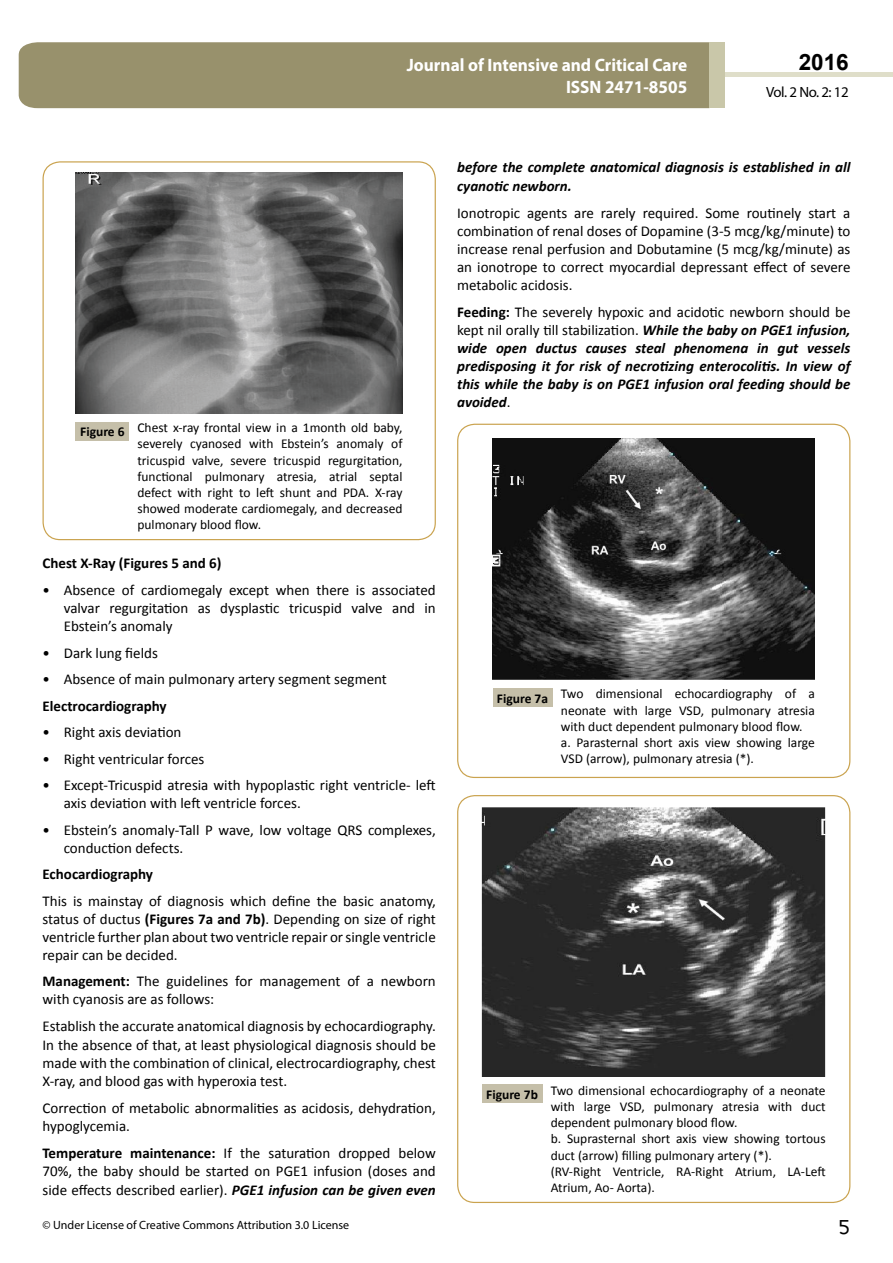
<style>
.page{position:relative;width:893px;height:1263px;background:#fff}
.page>*{position:absolute;margin:0;border:0;box-sizing:border-box;transform-origin:0 0}
.t1{font:25.5px "Tunga";color:#000}
.t2{font:700 22.5px "Arial";color:#000}
.t3{font:700 18px/21.6px "Myriad Pro";color:#fff;text-align:right;scale:.96 1}
.t4{font:15px/18px "Calibri";color:#000;text-align:justify}
.t5{font:italic 700 15px/18px "Calibri";color:#000}
.t6{font:700 15px "Calibri";color:#000}
.t7{font:14.85px "Myriad Pro";letter-spacing:-.03em;color:#000}
.t8{font:13.5px/16.2px "Calibri";color:#000}
.t9{font:12px "Myriad Pro";color:#000}
.s1{font-weight:700}
.s2{font-weight:700;font-style:italic}
.s3{font-style:normal}
.s4{font-weight:400;font-style:normal}
</style>
<div class="page">
<hr style="left:725px;top:73px;width:168px;height:4px;background:#dfdec9">
<div style="left:19px;top:42px;width:690px;height:66px;background:#98916c"></div>
<div style="left:709px;top:42px;width:16px;height:66px;background:#c9c7a9"></div>
<div style="left:76px;top:422px;width:53px;height:19px;background:#c5bfa9"></div>
<img style="left:76px;top:172px;width:326px;height:241px">
<div style="left:457px;top:424px;width:393px;height:354px;border:1px solid #caa34f;border-radius:17px"></div>
<div style="left:493px;top:688px;width:59px;height:19px;background:#c5bfa9"></div>
<img style="left:493px;top:438px;width:322px;height:242px">
<div style="left:482px;top:1085px;width:60px;height:18px;background:#c5bfa9"></div>
<img style="left:482px;top:807px;width:344px;height:269px">
<p class="t3" style="left:517px;top:53px;width:198px">ARCHIVOS DE MEDICINA<br>ISSN 1698-9465</p>
<h2 class="t2" style="left:799px;top:47px;width:52px">2016</h2>
<p class="t3" style="left:407px;top:54px;width:294px">Journal of Intensive and Critical Care<br>ISSN 2471-8505</p>
<p class="t7" style="left:766px;top:83px;width:84px">Vol. 2 No. 2: 12</p>
<p class="t8" style="left:137px;top:420px;width:267px;text-align:justify;text-indent:-57px"><span class="s1">Figure 6</span> Chest x-ray frontal view in a 1month old baby, severely cyanosed with Ebstein’s anomaly of tricuspid valve, severe tricuspid regurgitation, functional pulmonary atresia, atrial septal defect with right to left shunt and PDA. X-ray showed moderate cardiomegaly, and decreased pulmonary blood flow.</p>
<p class="t6" style="left:43px;top:554px;width:181px">Chest X-Ray (Figures 5 and 6)</p>
<p class="t4" style="left:64px;top:581px;width:374px;text-indent:-21px">• Absence of cardiomegaly except when there is associated valvar regurgitation as dysplastic tricuspid valve and in Ebstein’s anomaly</p>
<p class="t4" style="left:43px;top:643px;width:117px">• Dark lung fields</p>
<p class="t4" style="left:43px;top:670px;width:346px">• Absence of main pulmonary artery segment segment</p>
<p class="t6" style="left:43px;top:696px;width:126px">Electrocardiography</p>
<p class="t4" style="left:43px;top:723px;width:140px">• Right axis deviation</p>
<p class="t4" style="left:43px;top:750px;width:163px">• Right ventricular forces</p>
<p class="t4" style="left:64px;top:776px;width:374px;text-indent:-21px">• Except-Tricuspid atresia with hypoplastic right ventricle- left axis deviation with left ventricle forces.</p>
<p class="t4" style="left:64px;top:821px;width:374px;text-indent:-21px">• Ebstein’s anomaly-Tall P wave, low voltage QRS complexes, conduction defects.</p>
<p class="t6" style="left:43px;top:864px;width:112px">Echocardiography</p>
<p class="t4" style="left:43px;top:892px;width:395px">This is mainstay of diagnosis which define the basic anatomy, status of ductus <span class="s1">(Figures 7a and 7b)</span>. Depending on size of right ventricle further plan about two ventricle repair or single ventricle repair can be decided.</p>
<p class="t4" style="left:43px;top:972px;width:395px"><span class="s1">Management:</span> The guidelines for management of a newborn with cyanosis are as follows:</p>
<p class="t4" style="left:43px;top:1017px;width:395px;line-height:18.5px">Establish the accurate anatomical diagnosis by echocardiography.<br>In the absence of that, at least physiological diagnosis should be made with the combination of clinical, electrocardiography, chest X-ray, and blood gas with hyperoxia test.</p>
<p class="t4" style="left:43px;top:1099px;width:395px">Correction of metabolic abnormalities as acidosis, dehydration, hypoglycemia.</p>
<p class="t4" style="left:43px;top:1144px;width:395px"><span class="s1">Temperature maintenance:</span> If the saturation dropped below 70%, the baby should be started on PGE1 infusion (doses and side effects described earlier). <span class="s2">PGE1 infusion can be given even</span></p>
<p class="t5" style="left:457px;top:158px;width:395px">before the complete anatomical diagnosis is established in all cyanotic newborn.</p>
<p class="t4" style="left:457px;top:204px;width:395px">Ionotropic agents are rarely required. Some routinely start a combination of renal doses of Dopamine (3-5 mcg/kg/minute) to increase renal perfusion and Dobutamine (5 mcg/kg/minute) as an ionotrope to correct myocardial depressant effect of severe metabolic acidosis.</p>
<p class="t5" style="left:457px;top:303px;width:395px;text-align:justify"><span class="s3">Feeding:</span> <span class="s4">The severely hypoxic and acidotic newborn should be kept nil orally till stabilization.</span> While the baby on PGE1 infusion, wide open ductus causes steal phenomena in gut vessels predisposing it for risk of necrotizing enterocolitis. In view of this while the baby is on PGE1 infusion oral feeding should be avoided<span class="s4">.</span></p>
<p class="t8" style="left:561px;top:686px;width:255px;text-indent:-64px"><span class="s1">Figure 7a</span> Two dimensional echocardiography of a neonate with large VSD, pulmonary atresia with duct dependent pulmonary blood flow. a. Parasternal short axis view showing large VSD (arrow), pulmonary atresia (*).</p>
<p class="t8" style="left:551px;top:1082px;width:276px;text-indent:-64px"><span class="s1">Figure 7b</span> Two dimensional echocardiography of a neonate with large VSD, pulmonary atresia with duct dependent pulmonary blood flow.<br>b. Suprasternal short axis view showing tortous duct (arrow) filling pulmonary artery (*). (RV-Right Ventricle, RA-Right Atrium, LA-Left Atrium, Ao- Aorta).</p>
<p class="t9" style="left:43px;top:1218px;width:308px">© Under License of Creative Commons Attribution 3.0 License</p>
<h1 class="t1" style="left:839px;top:1210px;width:13px">5</h1>
</div>
